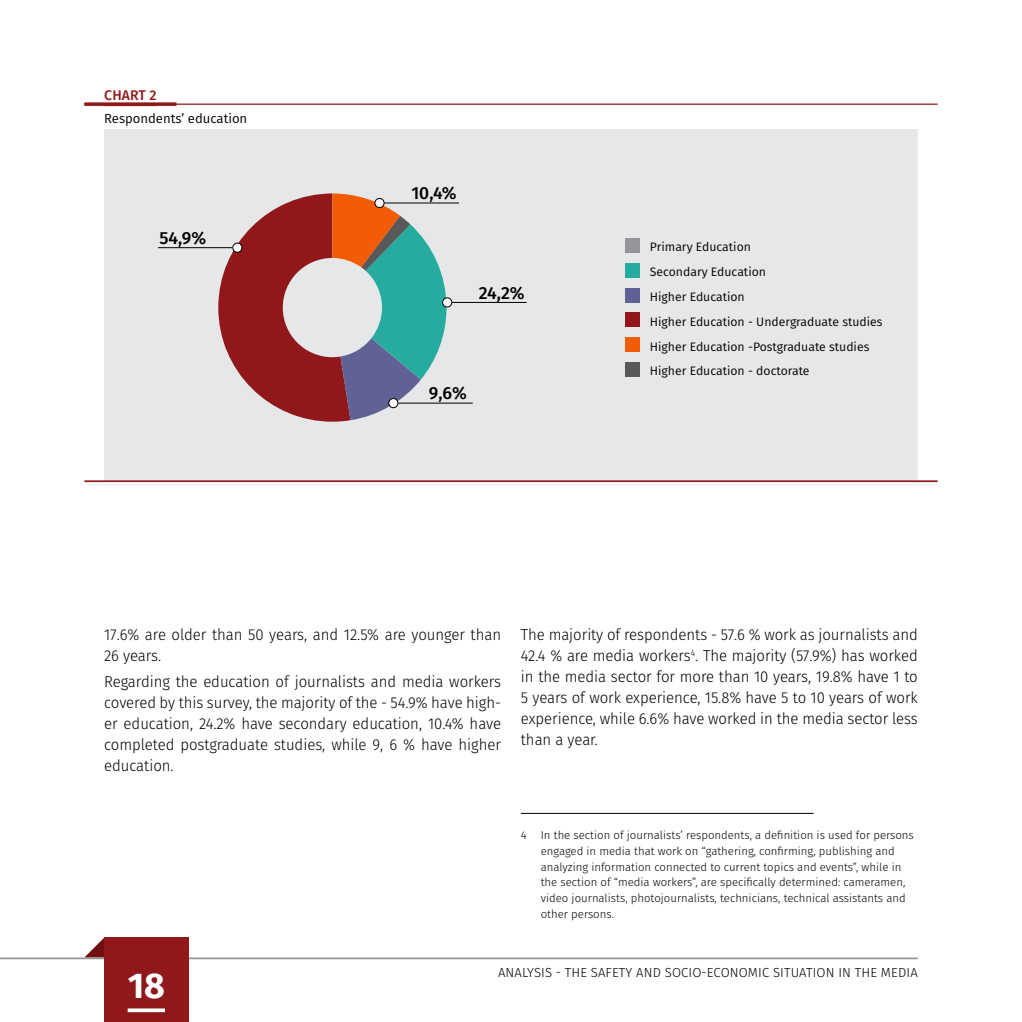
<style>
.page{position:relative;width:1022px;height:1022px;background:#fff}
.page>*{position:absolute;margin:0;border:0;box-sizing:border-box;transform-origin:0 0}
.t1{font:700 35.7px "Fira Sans";color:#fff}
.t2{font:500 17.5px "Fira Sans";color:#000}
.t3{font:300 15.75px/21px "Fira Sans";letter-spacing:-.005em;color:#000;text-align:justify;scale:.95 1}
.t4{font:500 14px "Fira Sans";letter-spacing:.01em;color:#90181b}
.t5{font:300 13.12px "Fira Sans";letter-spacing:.01em;color:#000}
.t6{font:13.12px "Fira Sans";color:#000}
.t7{font:12.25px/24.8px "Fira Sans";color:#000}
.t8{font:300 11.38px/15.8px "Fira Sans";color:#000}
</style>
<div class="page">
<div style="left:104px;top:129px;width:814px;height:352px;background:#e6e7e8"></div>
<hr style="left:84px;top:104px;width:854px;height:1px;background:#90181b">
<svg style="left:84px;top:102px;width:92px;height:4px"></svg>
<hr style="left:104px;top:104px;width:53px;height:2px;background:#90181b">
<div style="left:625px;top:263px;width:15px;height:15px;background:#27ab9e"></div>
<div style="left:625px;top:238px;width:15px;height:15px;background:#939598"></div>
<div style="left:625px;top:288px;width:15px;height:15px;background:#606195"></div>
<div style="left:625px;top:313px;width:15px;height:14px;background:#90181b"></div>
<div style="left:625px;top:337px;width:15px;height:15px;background:#f25c05"></div>
<div style="left:625px;top:362px;width:15px;height:15px;background:#595959"></div>
<svg style="left:218px;top:193px;width:228px;height:229px"></svg>
<hr style="left:158px;top:247px;width:74px;height:1px;background:#000">
<div style="left:233px;top:243px;width:9px;height:9px;background:#fff;border-radius:50%"></div>
<div style="left:232px;top:243px;width:10px;height:10px;border:1px solid #000;border-radius:50%"></div>
<hr style="left:452px;top:302px;width:75px;height:1px;background:#000">
<div style="left:443px;top:298px;width:9px;height:9px;background:#fff;border-radius:50%"></div>
<div style="left:442px;top:297px;width:10px;height:10px;border:1px solid #000;border-radius:50%"></div>
<hr style="left:384px;top:203px;width:75px;height:1px;background:#000">
<div style="left:375px;top:198px;width:9px;height:10px;background:#fff;border-radius:50%"></div>
<div style="left:375px;top:198px;width:9px;height:10px;border:1px solid #000;border-radius:50%"></div>
<hr style="left:398px;top:403px;width:75px;height:1px;background:#000">
<div style="left:389px;top:398px;width:9px;height:10px;background:#fff;border-radius:50%"></div>
<div style="left:388px;top:398px;width:10px;height:10px;border:1px solid #000;border-radius:50%"></div>
<hr style="left:521px;top:813px;width:293px;height:1px;background:#000">
<hr style="left:84px;top:480px;width:854px;height:2px;background:#90181b">
<svg style="left:85px;top:938px;width:19px;height:19px"></svg>
<hr style="left:0;top:957px;width:918px;height:2px;background:#939598">
<div style="left:104px;top:938px;width:85px;height:84px;background:#90181b"></div>
<svg style="left:128px;top:1008px;width:37px;height:4px"></svg>
<p class="t4" style="left:104px;top:84px;width:54px">CHART 2</p>
<p class="t6" style="left:104px;top:108px;width:145px">Respondents’ education</p>
<p class="t2" style="left:159px;top:224px;width:48px">54,9%</p>
<p class="t2" style="left:411px;top:179px;width:47px">10,4%</p>
<p class="t2" style="left:479px;top:278px;width:47px">24,2%</p>
<p class="t2" style="left:429px;top:379px;width:39px">9,6%</p>
<p class="t7" style="left:650px;top:234px;width:103px">Primary Education</p>
<p class="t7" style="left:650px;top:284px;width:234px">Higher Education<br>Higher Education - Undergraduate studies<br>Higher Education -Postgraduate studies<br>Higher Education - doctorate</p>
<p class="t7" style="left:650px;top:259px;width:118px">Secondary Education</p>
<p class="t3" style="left:104px;top:624px;width:419px">17.6% are older than 50 years, and 12.5% are younger than<br>26 years.</p>
<p class="t3" style="left:104px;top:671px;width:419px">Regarding the education of journalists and media workers covered by this survey, the majority of the - 54.9% have high&shy;er education, 24.2% have secondary education, 10.4% have completed postgraduate studies, while 9, 6 % have higher education.</p>
<p class="t3" style="left:521px;top:624px;width:419px">The majority of respondents - 57.6 % work as journalists and 42.4 % are media workers<sup>4</sup>. The majority (57.9%) has worked in the media sector for more than 10 years, 19.8% have 1 to 5 years of work experience, 15.8% have 5 to 10 years of work experience, while 6.6% have worked in the media sector less than a year.</p>
<p class="t8" style="left:541px;top:827px;width:375px;text-indent:-20px">4 In the section of journalists’ respondents, a definition is used for persons engaged in media that work on “gathering, confirming, publishing and analyzing information connected to current topics and events”, while in the section of “media workers”, are specifically determined: cameramen, video journalists, photojournalists, technicians, technical assistants and other persons.</p>
<h1 class="t1" style="left:128px;top:955px;width:39px">18</h1>
<p class="t5" style="left:498px;top:963px;width:421px">ANALYSIS - THE SAFETY AND SOCIO-ECONOMIC SITUATION IN THE MEDIA</p>
</div>
